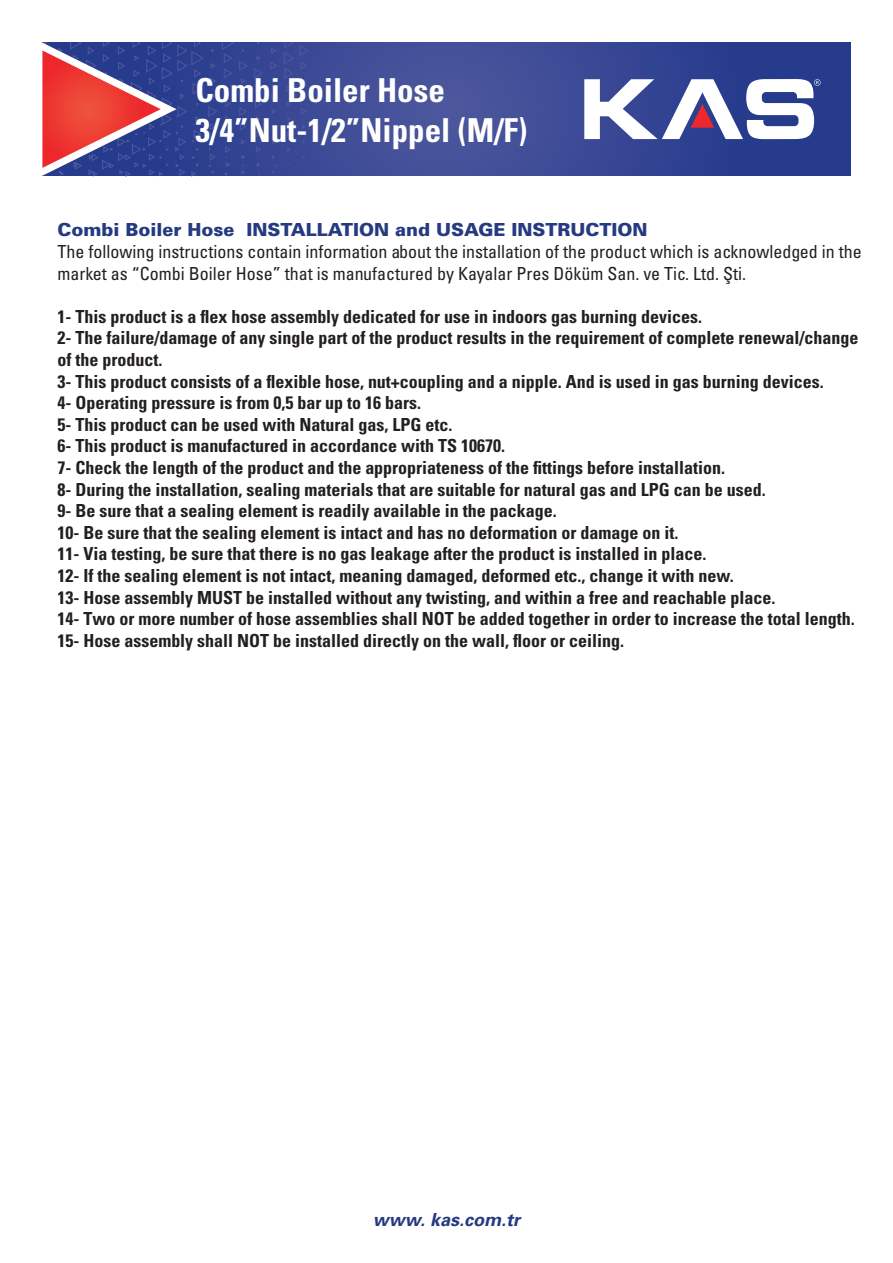
<style>
.page{position:relative;width:893px;height:1263px;background:#fff}
.page>*{position:absolute;margin:0;border:0;box-sizing:border-box;transform-origin:0 0}
.t1{font:33px "Univers Cond Bd Tr";color:#fff}
.t2{font:18px/21.6px "Univers Cond Bd Tr";color:#231f20}
.t3{font:18px/21.6px "Univers Condensed Tr";color:#231f20}
.t4{font:18px "Univers Black Tr";color:#253a80}
.t5{font:18px "Univers Bold Ita Tr";color:#253a80}
</style>
<div class="page">
<svg style="left:247px;top:43px;width:603px;height:133px;background:#3a4995"></svg>
<svg style="left:256px;top:131px;width:5px;height:6px"></svg>
<svg style="left:256px;top:117px;width:5px;height:5px"></svg>
<svg style="left:255px;top:100px;width:7px;height:8px"></svg>
<svg style="left:255px;top:85px;width:7px;height:8px"></svg>
<svg style="left:254px;top:68px;width:9px;height:11px"></svg>
<svg style="left:257px;top:56px;width:3px;height:4px"></svg>
<svg style="left:272px;top:140px;width:3px;height:4px"></svg>
<svg style="left:272px;top:109px;width:4px;height:5px"></svg>
<svg style="left:271px;top:94px;width:5px;height:5px"></svg>
<svg style="left:272px;top:79px;width:3px;height:4px"></svg>
<svg style="left:270px;top:62px;width:7px;height:8px"></svg>
<svg style="left:271px;top:48px;width:5px;height:5px"></svg>
<svg style="left:287px;top:148px;width:4px;height:3px"></svg>
<svg style="left:287px;top:132px;width:4px;height:5px"></svg>
<svg style="left:287px;top:102px;width:4px;height:4px"></svg>
<svg style="left:286px;top:85px;width:6px;height:7px"></svg>
<svg style="left:284px;top:43px;width:10px;height:35px"></svg>
<svg style="left:302px;top:125px;width:4px;height:4px"></svg>
<svg style="left:301px;top:108px;width:6px;height:7px"></svg>
<svg style="left:303px;top:79px;width:3px;height:4px"></svg>
<svg style="left:301px;top:62px;width:7px;height:8px"></svg>
<svg style="left:300px;top:45px;width:9px;height:11px"></svg>
<svg style="left:256px;top:147px;width:5px;height:19px"></svg>
<svg style="left:272px;top:165px;width:4px;height:9px"></svg>
<svg style="left:42px;top:43px;width:205px;height:133px;background:#6e4c80"></svg>
<svg style="left:584px;top:79px;width:237px;height:60px"></svg>
<p class="t1" style="left:196px;top:70px;width:251px">Combi Boiler Hose</p>
<p class="t1" style="left:196px;top:110px;width:333px">3/4”Nut-1/2”Nippel (M/F)</p>
<p class="t4" style="left:57px;top:219px;width:591px">Combi Boiler Hose INSTALLATION and USAGE INSTRUCTION</p>
<p class="t3" style="left:57px;top:240px;width:806px">The following instructions contain information about the installation of the product which is acknowledged in the market as “Combi Boiler Hose” that is manufactured by Kayalar Pres Döküm San. ve Tic. Ltd. Şti.</p>
<p class="t2" style="left:57px;top:305px;width:646px">1- This product is a flex hose assembly dedicated for use in indoors gas burning devices.</p>
<p class="t2" style="left:57px;top:327px;width:802px">2- The failure/damage of any single part of the product results in the requirement of complete renewal/change of the product.</p>
<p class="t2" style="left:57px;top:370px;width:768px">3- This product consists of a flexible hose, nut+coupling and a nipple. And is used in gas burning devices.</p>
<p class="t2" style="left:57px;top:392px;width:365px">4- Operating pressure is from 0,5 bar up to 16 bars.</p>
<p class="t2" style="left:57px;top:413px;width:396px">5- This product can be used with Natural gas, LPG etc.</p>
<p class="t2" style="left:57px;top:435px;width:449px">6- This product is manufactured in accordance with TS 10670.</p>
<p class="t2" style="left:57px;top:456px;width:669px">7- Check the length of the product and the appropriateness of the fittings before installation.</p>
<p class="t2" style="left:57px;top:478px;width:710px">8- During the installation, sealing materials that are suitable for natural gas and LPG can be used.</p>
<p class="t2" style="left:57px;top:500px;width:501px">9- Be sure that a sealing element is readily available in the package.</p>
<p class="t2" style="left:57px;top:521px;width:622px">10- Be sure that the sealing element is intact and has no deformation or damage on it.</p>
<p class="t2" style="left:57px;top:543px;width:650px">11- Via testing, be sure that there is no gas leakage after the product is installed in place.</p>
<p class="t2" style="left:57px;top:564px;width:678px">12- If the sealing element is not intact, meaning damaged, deformed etc., change it with new.</p>
<p class="t2" style="left:57px;top:586px;width:720px">13- Hose assembly MUST be installed without any twisting, and within a free and reachable place.</p>
<p class="t2" style="left:57px;top:608px;width:799px">14- Two or more number of hose assemblies shall NOT be added together in order to increase the total length.</p>
<p class="t2" style="left:57px;top:629px;width:568px">15- Hose assembly shall NOT be installed directly on the wall, floor or ceiling.</p>
<p class="t5" style="left:373px;top:1208px;width:149px">www. kas.com.tr</p>
</div>
